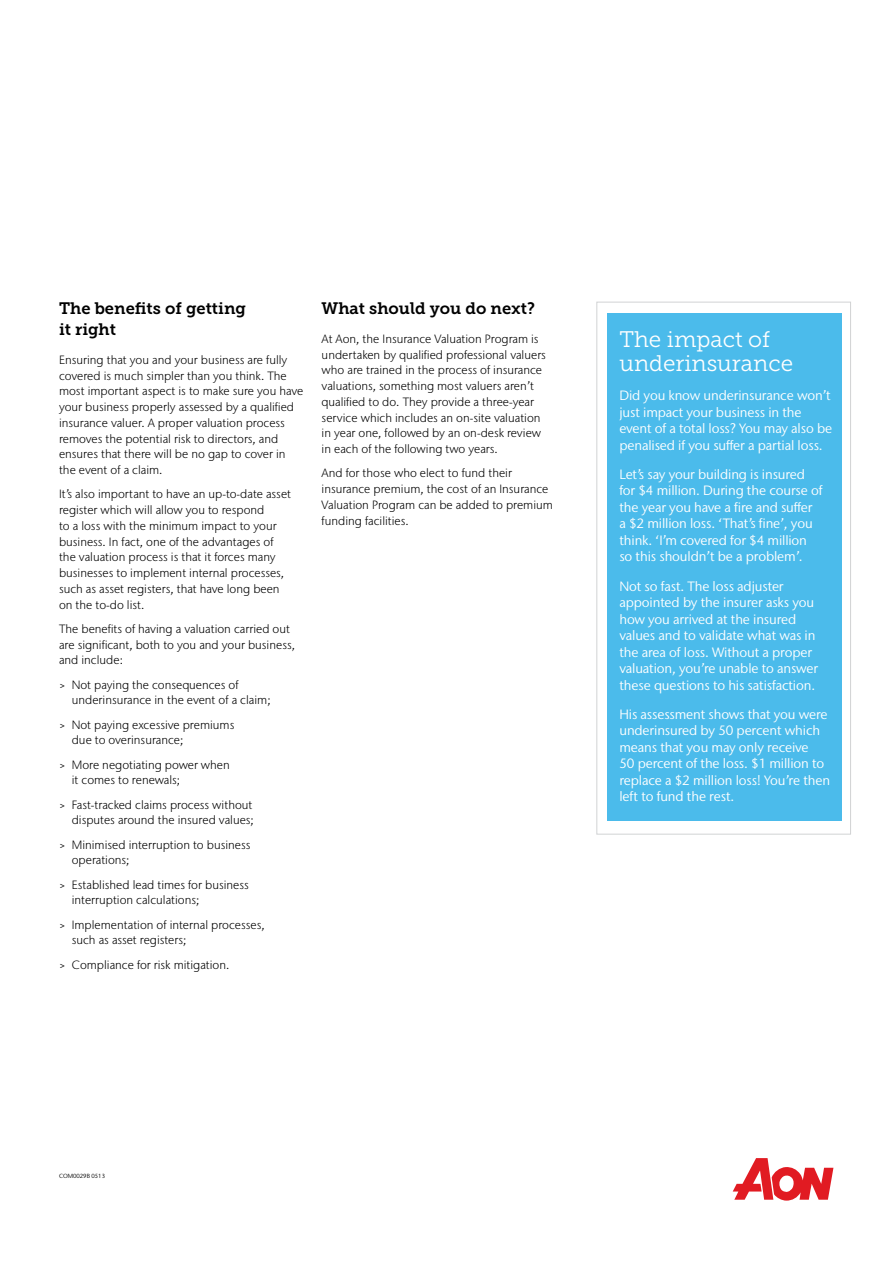
<style>
.page{position:relative;width:893px;height:1263px;background:#fff}
.page>*{position:absolute;margin:0;border:0;box-sizing:border-box;transform-origin:0 0}
.t1{font:22.5px/24px "Museo Slab 300";color:#fff}
.t2{font:16.5px/21px "Museo Slab 700";color:#000}
.t3{font:13.5px/16.5px "Stone Sans IIITC Pro";letter-spacing:-.01em;color:#fff}
.t4{font:300 12px/15.8px "Stone Sans IIITC Pro";color:#000}
.t5{font:6px "Stone Sans IIITC Pro";color:#000}
</style>
<div class="page">
<svg style="left:733px;top:1158px;width:100px;height:42px"></svg>
<div style="left:597px;top:302px;width:254px;height:532px;background:#fff;border:1px solid #d1d3d4"></div>
<div style="left:607px;top:314px;width:235px;height:507px;background:#4bbbeb"></div>
<h2 class="t2" style="left:59px;top:298px;width:188px">The benefits of getting it right</h2>
<p class="t4" style="left:59px;top:352px;width:246px">Ensuring that you and your business are fully covered is much simpler than you think. The most important aspect is to make sure you have your business properly assessed by a qualified insurance valuer. A proper valuation process removes the potential risk to directors, and ensures that there will be no gap to cover in the event of a claim.</p>
<p class="t4" style="left:59px;top:486px;width:233px">It’s also important to have an up-to-date asset register which will allow you to respond<br>to a loss with the minimum impact to your business. In fact, one of the advantages of the valuation process is that it forces many businesses to implement internal processes, such as asset registers, that have long been on the to-do list.</p>
<p class="t4" style="left:59px;top:621px;width:237px">The benefits of having a valuation carried out are significant, both to you and your business, and include:</p>
<p class="t4" style="left:72px;top:676px;width:200px;text-indent:-13px">&gt; Not paying the consequences of underinsurance in the event of a claim;</p>
<p class="t4" style="left:72px;top:716px;width:164px;text-indent:-13px">&gt; Not paying excessive premiums due to overinsurance;</p>
<p class="t4" style="left:72px;top:756px;width:160px;text-indent:-13px">&gt; More negotiating power when it comes to renewals;</p>
<p class="t4" style="left:59px;top:796px;width:196px;text-align:right">&gt; Fast-tracked claims process without disputes around the insured values;</p>
<p class="t4" style="left:72px;top:836px;width:180px;text-indent:-13px">&gt; Minimised interruption to business operations;</p>
<p class="t4" style="left:72px;top:876px;width:178px;text-indent:-13px">&gt; Established lead times for business interruption calculations;</p>
<p class="t4" style="left:72px;top:916px;width:194px;text-indent:-13px">&gt; Implementation of internal processes, such as asset registers;</p>
<p class="t4" style="left:59px;top:956px;width:172px">&gt; Compliance for risk mitigation.</p>
<h2 class="t2" style="left:322px;top:298px;width:215px">What should you do next?</h2>
<p class="t4" style="left:322px;top:331px;width:226px">At Aon, the Insurance Valuation Program is undertaken by qualified professional valuers who are trained in the process of insurance valuations, something most valuers aren’t qualified to do. They provide a three-year service which includes an on-site valuation in year one, followed by an on-desk review in each of the following two years.</p>
<p class="t4" style="left:322px;top:465px;width:233px">And for those who elect to fund their insurance premium, the cost of an Insurance Valuation Program can be added to premium funding facilities.</p>
<h1 class="t1" style="left:619px;top:327px;width:175px">The impact of underinsurance</h1>
<p class="t3" style="left:619px;top:387px;width:214px">Did you know underinsurance won’t just impact your business in the event of a total loss? You may also be penalised if you suffer a partial loss.</p>
<p class="t3" style="left:619px;top:466px;width:205px">Let’s say your building is insured for $4 million. During the course of the year you have a fire and suffer<br>a $2 million loss. ‘That’s fine’, you think. ‘I’m covered for $4 million so this shouldn’t be a problem’.</p>
<p class="t3" style="left:619px;top:578px;width:200px">Not so fast. The loss adjuster appointed by the insurer asks you how you arrived at the insured values and to validate what was in the area of loss. Without a proper valuation, you’re unable to answer these questions to his satisfaction.</p>
<p class="t3" style="left:619px;top:706px;width:212px">His assessment shows that you were underinsured by 50 percent which means that you may only receive<br>50 percent of the loss. $1 million to replace a $2 million loss! You’re then left to fund the rest.</p>
<p class="t5" style="left:59px;top:1172px;width:48px">COM0029B 0513</p>
</div>
